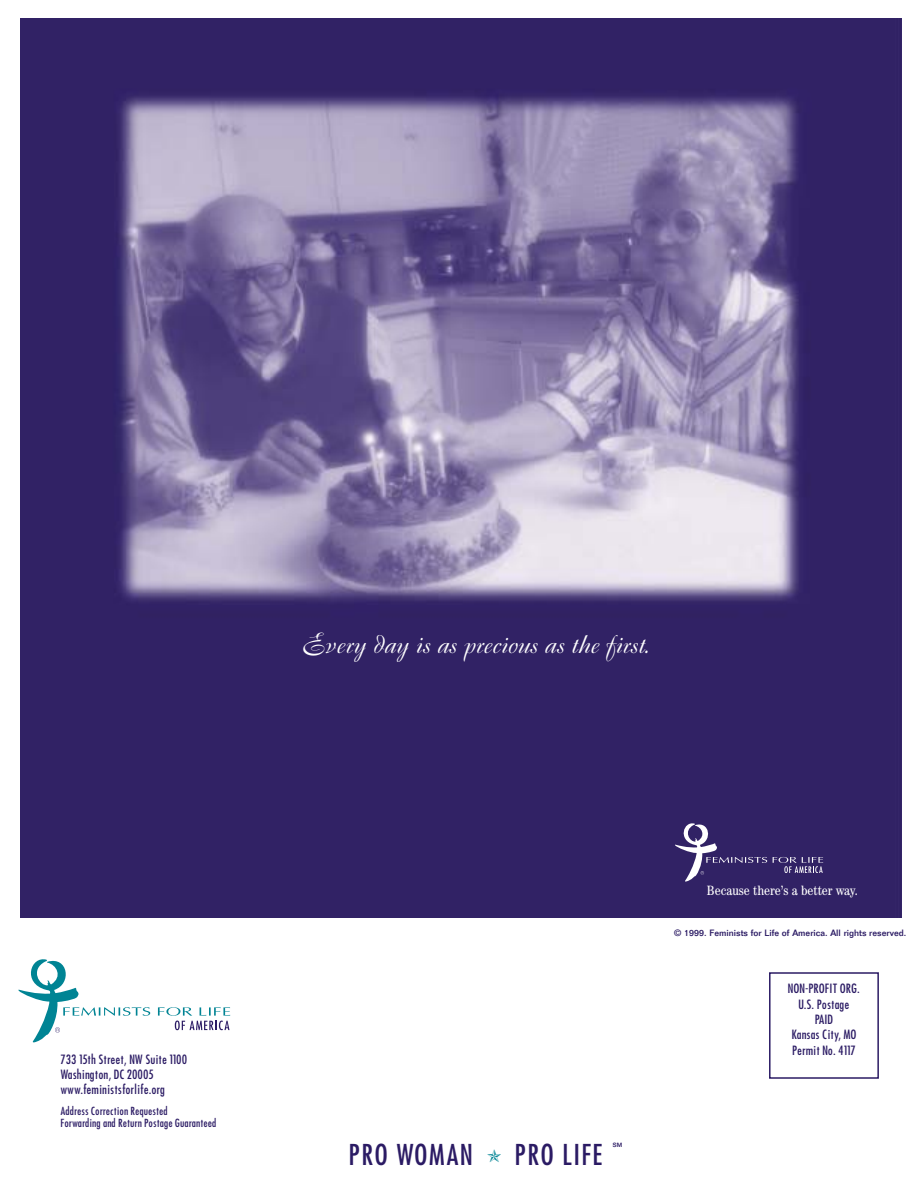
<style>
.page{position:relative;width:918px;height:1188px;background:#fff}
.page>*{position:absolute;margin:0;border:0;box-sizing:border-box;transform-origin:0 0}
.t1{font:27px "Boulevard";color:#fff}
.t2{font:27px "Futura Cond Demi";letter-spacing:.045em;color:#2b1b64}
.t3{font:condensed 13.5px "Century";color:#fff}
.t4{font:12px/15.5px "Futura Cond Demi";color:#2b1b64;text-align:center}
.t5{font:10.5px/12px "Futura Cond Demi";color:#2b1b64}
.t6{font:500 9px "Folio";color:#2b1b64}
.t7{font:500 6px "Folio";color:#2b1b64}
</style>
<div class="page">
<img style="left:20px;top:18px;width:882px;height:900px">
<div style="left:769px;top:972px;width:110px;height:107px;border:2px solid #2b1b64"></div>
<svg style="left:158px;top:1007px;width:72px;height:23px"></svg>
<svg style="left:18px;top:959px;width:132px;height:84px"></svg>
<svg style="left:773px;top:857px;width:50px;height:16px"></svg>
<svg style="left:675px;top:821px;width:92px;height:61px"></svg>
<h1 class="t1" style="left:302px;top:634px;width:349px">Every day is as precious as the first.</h1>
<p class="t4" style="left:60px;top:1053px;width:128px;line-height:15px;text-align:left">733 15th Street, NW Suite 1100<br>Washington, DC 20005 www.feministsforlife.org</p>
<p class="t5" style="left:60px;top:1106px;width:158px">Address Correction Requested<br>Forwarding and Return Postage Guaranteed</p>
<h1 class="t2" style="left:349px;top:1142px;width:126px">PRO WOMAN</h1>
<h1 class="t2" style="left:515px;top:1142px;width:89px">PRO LIFE</h1>
<p class="t7" style="left:613px;top:1143px;width:11px">SM</p>
<p class="t3" style="left:707px;top:886px;width:152px">Because there’s a better way.</p>
<p class="t6" style="left:674px;top:930px;width:234px">© 1999. Feminists for Life of America. All rights reserved.</p>
<p class="t4" style="left:788px;top:982px;width:73px">NON-PROFIT ORG.<br>U.S. Postage<br>PAID<br>Kansas City, MO<br>Permit No. 4117</p>
</div>
